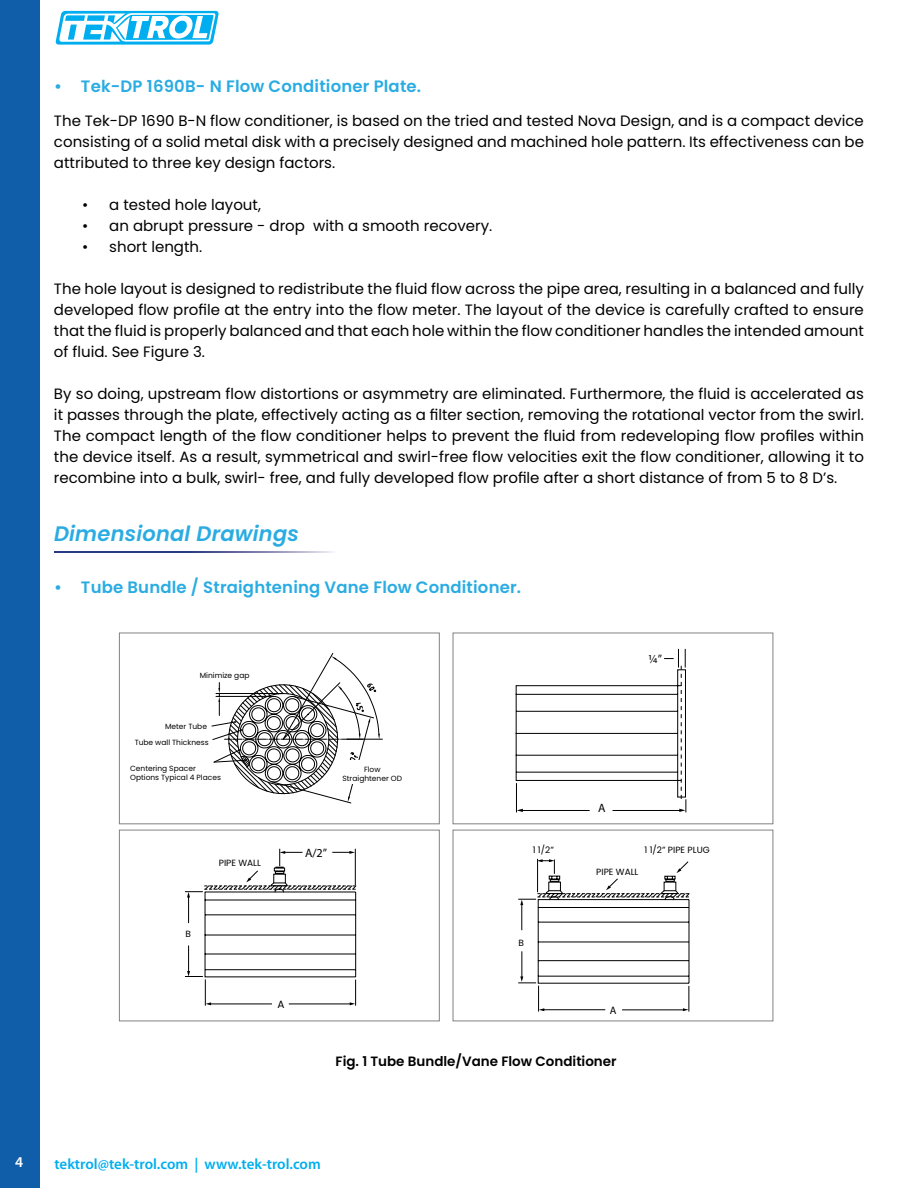
<style>
.page{position:relative;width:918px;height:1188px;background:#fff}
.page>*{position:absolute;margin:0;border:0;box-sizing:border-box;transform-origin:0 0}
.t1{font:italic 600 21px "Poppins";letter-spacing:.01em;color:#2aace2}
.t2{font:600 16.5px "Poppins";letter-spacing:.01em;color:#2aace2}
.t3{font:15px/21px "Poppins";color:#000;text-align:justify}
.t4{font:15px/21px "Poppins";color:#000101;text-align:justify}
.t5{font:600 15px "Myriad Pro";color:#00aeef}
.t6{font:600 15px "Myriad Pro";color:#fff}
.t7{font:600 13.5px "Poppins";color:#000}
.t8{font:12.15px "Myriad Pro";color:#000}
.t9{font:10.8px "Myriad Pro";color:#000}
.t10{font:10.5px "Poppins";color:#000}
.t11{font:9px "Poppins";color:#000}
.t12{font:7.5px/9px "Poppins";color:#000;text-align:center}
</style>
<div class="page">
<svg style="left:56px;top:11px;width:163px;height:34px"></svg>
<div style="left:0;top:0;width:39px;height:1188px;background:#105da9"></div>
<svg style="left:54px;top:552px;width:279px;height:1px"></svg>
<div style="left:119px;top:633px;width:321px;height:191px;border:1px solid #808285"></div>
<div style="left:119px;top:830px;width:321px;height:191px;border:1px solid #808285"></div>
<div style="left:453px;top:633px;width:320px;height:191px;border:1px solid #808285"></div>
<div style="left:453px;top:830px;width:320px;height:191px;border:1px solid #808285"></div>
<svg style="left:518px;top:859px;width:172px;height:153px"></svg>
<svg style="left:515px;top:649px;width:171px;height:163px"></svg>
<svg style="left:185px;top:849px;width:172px;height:157px"></svg>
<svg style="left:211px;top:653px;width:172px;height:150px"></svg>
<div style="left:336px;top:761px;width:73px;height:23px;background:#fff"></div>
<p class="t2" style="left:54px;top:77px;width:369px">• Tek-DP 1690B- N Flow Conditioner Plate.</p>
<p class="t4" style="left:54px;top:110px;width:811px">The Tek-DP 1690 B-N flow conditioner, is based on the tried and tested Nova Design, and is a compact device consisting of a solid metal disk with a precisely designed and machined hole pattern. Its effectiveness can be attributed to three key design factors.</p>
<p class="t4" style="left:82px;top:194px;width:180px">• a tested hole layout,</p>
<p class="t4" style="left:82px;top:215px;width:412px">• an abrupt pressure - drop with a smooth recovery.</p>
<p class="t4" style="left:82px;top:236px;width:122px">• short length.</p>
<p class="t3" style="left:54px;top:278px;width:812px">The hole layout is designed to redistribute the fluid flow across the pipe area, resulting in a balanced and fully developed flow profile at the entry into the flow meter. The layout of the device is carefully crafted to ensure that the fluid is properly balanced and that each hole within the flow conditioner handles the intended amount of fluid. See Figure 3.</p>
<p class="t3" style="left:54px;top:383px;width:811px">By so doing, upstream flow distortions or asymmetry are eliminated. Furthermore, the fluid is accelerated as it passes through the plate, effectively acting as a filter section, removing the rotational vector from the swirl.<br>The compact length of the flow conditioner helps to prevent the fluid from redeveloping flow profiles within the device itself. As a result, symmetrical and swirl-free flow velocities exit the flow conditioner, allowing it to recombine into a bulk, swirl- free, and fully developed flow profile after a short distance of from 5 to 8 D’s.</p>
<h1 class="t1" style="left:54px;top:521px;width:246px">Dimensional Drawings</h1>
<p class="t2" style="left:54px;top:577px;width:469px">• Tube Bundle / Straightening Vane Flow Conditioner.</p>
<p class="t12" style="left:200px;top:671px;width:51px">Minimize gap</p>
<p class="t12" style="left:135px;top:718px;width:75px;line-height:15.9px;text-align:right">Meter Tube<br>Tube wall Thickness</p>
<p class="t12" style="left:130px;top:764px;width:92px;text-align:left">Centering Spacer<br>Options Typical 4 Places</p>
<p class="t12" style="left:343px;top:765px;width:61px">Flow<br>Straightener OD</p>
<p class="t11" style="left:185px;top:929px;width:7px">B</p>
<p class="t11" style="left:219px;top:857px;width:44px">PIPE WALL</p>
<p class="t8" style="left:305px;top:845px;width:24px">A/2”</p>
<p class="t10" style="left:277px;top:998px;width:9px">A</p>
<p class="t11" style="left:533px;top:844px;width:23px">1 1/2”</p>
<p class="t11" style="left:519px;top:937px;width:7px">B</p>
<p class="t8" style="left:648px;top:651px;width:15px">¼”</p>
<p class="t8" style="left:598px;top:801px;width:9px">A</p>
<p class="t11" style="left:644px;top:845px;width:67px">1 1/2” PIPE PLUG</p>
<p class="t11" style="left:596px;top:867px;width:44px">PIPE WALL</p>
<p class="t9" style="left:610px;top:1004px;width:8px">A</p>
<p class="t7" style="left:336px;top:1054px;width:283px">Fig. 1 Tube Bundle/Vane Flow Conditioner</p>
<p class="t6" style="left:15px;top:1153px;width:10px">4</p>
<p class="t5" style="left:54px;top:1154px;width:268px">tektrol@tek-trol.com | www.tek-trol.com</p>
</div>
